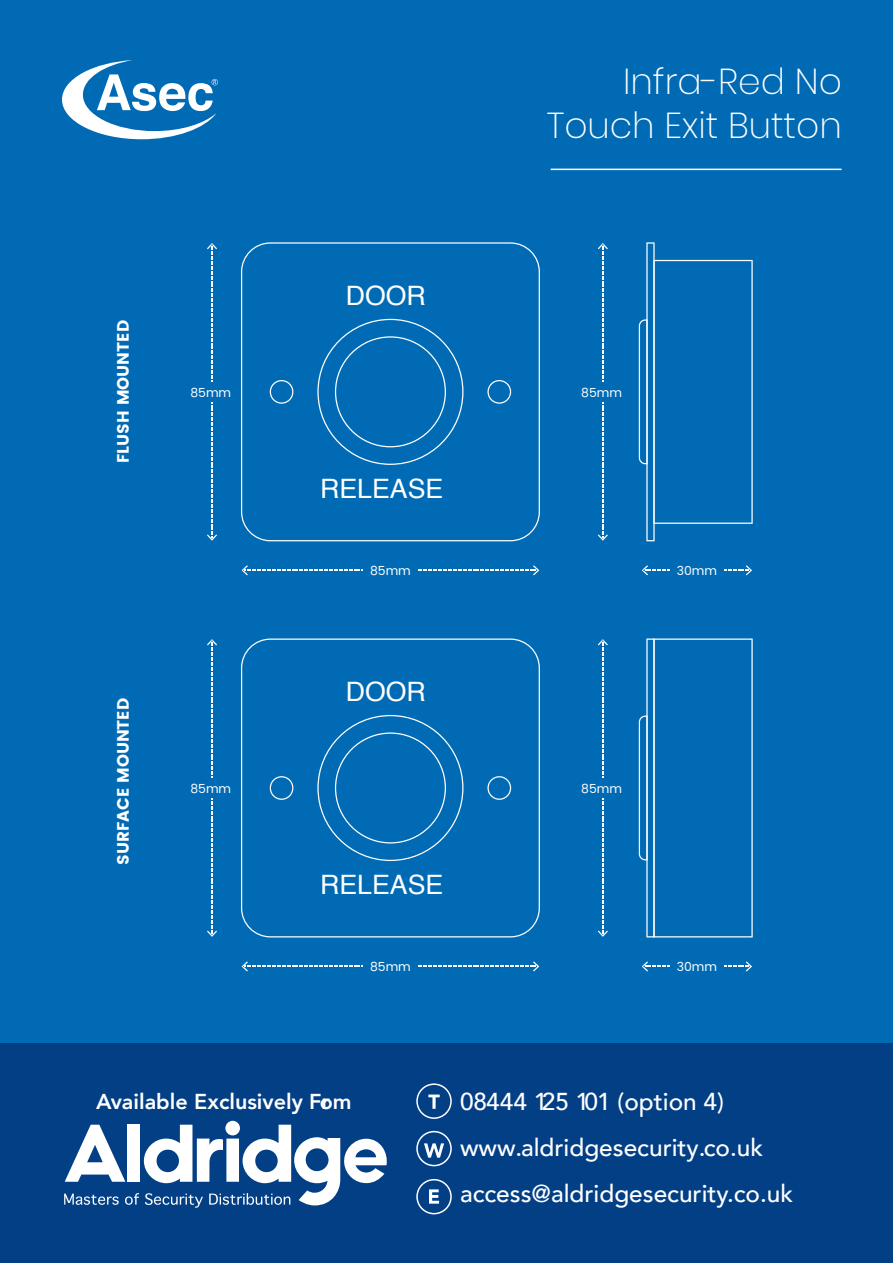
<style>
.page{position:relative;width:893px;height:1263px;background:#006bb4}
.page>*{position:absolute;margin:0;border:0;box-sizing:border-box;transform-origin:0 0}
.t1{font:200 36px/43.2px "Poppins";color:#fff;text-align:right}
.t2{font:26.7px "Helvetica";color:#fff}
.t3{font:500 24.45px/45.9px "Avenir";color:#fff}
.t4{font:800 21.6px "Avenir";color:#fff}
.t5{font:16.5px "Poppins";color:#fff}
.t6{font:12.3px "Poppins";color:#fff}
</style>
<div class="page">
<hr style="left:551px;top:169px;width:290px;height:1px;background:#fff">
<svg style="left:241px;top:242px;width:299px;height:299px"></svg>
<svg style="left:317px;top:319px;width:146px;height:146px"></svg>
<svg style="left:487px;top:380px;width:24px;height:24px"></svg>
<svg style="left:270px;top:380px;width:23px;height:24px"></svg>
<svg style="left:639px;top:242px;width:114px;height:299px"></svg>
<svg style="left:207px;top:402px;width:10px;height:139px"></svg>
<svg style="left:207px;top:243px;width:10px;height:138px"></svg>
<svg style="left:598px;top:402px;width:10px;height:139px"></svg>
<svg style="left:598px;top:243px;width:10px;height:138px"></svg>
<svg style="left:242px;top:565px;width:121px;height:10px"></svg>
<svg style="left:418px;top:565px;width:121px;height:10px"></svg>
<svg style="left:642px;top:565px;width:28px;height:10px"></svg>
<svg style="left:724px;top:565px;width:28px;height:10px"></svg>
<svg style="left:241px;top:638px;width:299px;height:299px"></svg>
<svg style="left:317px;top:715px;width:146px;height:146px"></svg>
<svg style="left:487px;top:776px;width:24px;height:24px"></svg>
<svg style="left:270px;top:776px;width:23px;height:24px"></svg>
<svg style="left:639px;top:638px;width:114px;height:299px"></svg>
<svg style="left:207px;top:798px;width:10px;height:139px"></svg>
<svg style="left:207px;top:639px;width:10px;height:138px"></svg>
<svg style="left:598px;top:798px;width:10px;height:139px"></svg>
<svg style="left:598px;top:639px;width:10px;height:138px"></svg>
<svg style="left:242px;top:961px;width:121px;height:10px"></svg>
<svg style="left:418px;top:961px;width:121px;height:10px"></svg>
<svg style="left:642px;top:961px;width:28px;height:10px"></svg>
<svg style="left:724px;top:961px;width:28px;height:10px"></svg>
<svg style="left:62px;top:60px;width:156px;height:79px"></svg>
<div style="left:0;top:1043px;width:893px;height:220px;background:#033f85"></div>
<svg style="left:64px;top:1121px;width:323px;height:87px"></svg>
<svg style="left:416px;top:1083px;width:36px;height:132px"></svg>
<p class="t5" style="left:114px;top:463px;width:144px;rotate:-90deg">FLUSH MOUNTED</p>
<p class="t5" style="left:114px;top:865px;width:169px;rotate:-90deg">SURFACE MOUNTED</p>
<p class="t2" style="left:346px;top:275px;width:82px">DOOR</p>
<h1 class="t1" style="left:547px;top:60px;width:297px">Infra-Red No<br>Touch Exit Button</h1>
<p class="t6" style="left:190px;top:384px;width:42px">85mm</p>
<p class="t6" style="left:581px;top:384px;width:42px">85mm</p>
<p class="t2" style="left:320px;top:468px;width:125px">RELEASE</p>
<p class="t6" style="left:370px;top:562px;width:42px">85mm</p>
<p class="t6" style="left:677px;top:562px;width:42px">30mm</p>
<p class="t2" style="left:346px;top:671px;width:82px">DOOR</p>
<p class="t6" style="left:190px;top:780px;width:42px">85mm</p>
<p class="t6" style="left:581px;top:780px;width:42px">85mm</p>
<p class="t2" style="left:320px;top:864px;width:125px">RELEASE</p>
<p class="t6" style="left:370px;top:958px;width:42px">85mm</p>
<p class="t6" style="left:677px;top:958px;width:42px">30mm</p>
<p class="t4" style="left:96px;top:1085px;width:257px">Available Exclusively From</p>
<p class="t3" style="left:460px;top:1077px;width:335px">08444 125 101 (option 4) www.aldridgesecurity.co.uk access@aldridgesecurity.co.uk</p>
</div>
